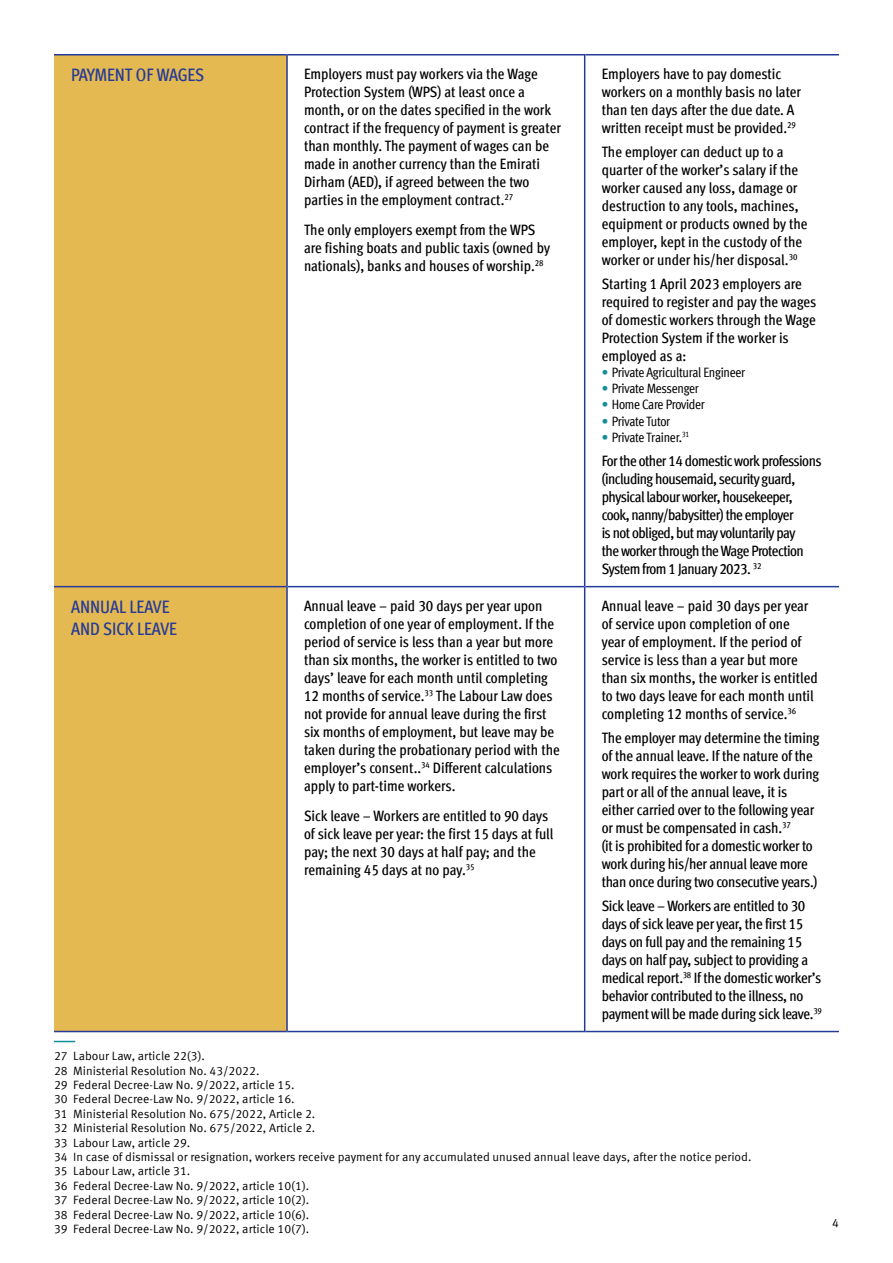
<style>
.page{position:relative;width:893px;height:1263px;background:#fff}
.page>*{position:absolute;margin:0;border:0;box-sizing:border-box;transform-origin:0 0}
.t1{font:500 condensed 18px/21.6px "Meta Offc Pro";letter-spacing:-.01em;color:#263b97}
.t2{font:500 condensed 15px/18px "Meta Offc Pro";letter-spacing:-.005em;color:#000}
.t3{font:500 condensed 15px/18px "Meta Offc Pro";letter-spacing:-.035em;color:#000}
.t4{font:condensed 13.5px "Meta Offc Pro";letter-spacing:-.025em;color:#000}
.t5{font:12px/14.4px "Meta Offc Pro Norm";color:#000}
.s1{font-weight:700;font-stretch:normal;color:#158f9c}
</style>
<div class="page">
<div style="left:54px;top:56px;width:232px;height:975px;background:#e4b952"></div>
<hr style="left:288px;top:54px;width:296px;height:2px;background:#263b97">
<hr style="left:585px;top:54px;width:254px;height:2px;background:#263b97">
<hr style="left:584px;top:54px;width:1px;height:533px;background:#263b97">
<hr style="left:288px;top:586px;width:296px;height:1px;background:#263b97">
<hr style="left:585px;top:586px;width:254px;height:1px;background:#263b97">
<hr style="left:584px;top:587px;width:1px;height:445px;background:#263b97">
<hr style="left:288px;top:1031px;width:296px;height:1px;background:#263b97">
<hr style="left:585px;top:1031px;width:254px;height:1px;background:#263b97">
<hr style="left:286px;top:587px;width:2px;height:445px;background:#263b97">
<hr style="left:54px;top:1031px;width:232px;height:1px;background:#263b97">
<hr style="left:54px;top:54px;width:232px;height:2px;background:#263b97">
<hr style="left:286px;top:54px;width:2px;height:533px;background:#263b97">
<hr style="left:54px;top:586px;width:232px;height:1px;background:#263b97">
<svg style="left:54px;top:1041px;width:21px;height:1px"></svg>
<p class="t1" style="left:71px;top:63px;width:135px">PAYMENT OF WAGES</p>
<p class="t2" style="left:304px;top:63px;width:258px">Employers must pay workers via the Wage Protection System (WPS) at least once a month, or on the dates specified in the work contract if the frequency of payment is greater than monthly. The payment of wages can be made in another currency than the Emirati Dirham (AED), if agreed between the two parties in the employment contract.<sup>27</sup></p>
<p class="t2" style="left:304px;top:219px;width:247px">The only employers exempt from the WPS are fishing boats and public taxis (owned by nationals), banks and houses of worship.<sup>28</sup></p>
<p class="t2" style="left:602px;top:63px;width:201px">Employers have to pay domestic workers on a monthly basis no later than ten days after the due date. A written receipt must be provided.<sup>29</sup></p>
<p class="t2" style="left:602px;top:141px;width:207px">The employer can deduct up to a quarter of the worker’s salary if the worker caused any loss, damage or destruction to any tools, machines, equipment or products owned by the employer, kept in the custody of the worker or under his/her disposal.<sup>30</sup></p>
<p class="t2" style="left:602px;top:273px;width:216px">Starting 1 April 2023 employers are required to register and pay the wages of domestic workers through the Wage<br>Protection System if the worker is employed as a:</p>
<p class="t4" style="left:602px;top:362px;width:145px"><span class="s1">•</span> Private Agricultural Engineer</p>
<p class="t4" style="left:602px;top:378px;width:99px"><span class="s1">•</span> Private Messenger</p>
<p class="t4" style="left:602px;top:395px;width:105px"><span class="s1">•</span> Home Care Provider</p>
<p class="t4" style="left:602px;top:411px;width:70px"><span class="s1">•</span> Private Tutor</p>
<p class="t4" style="left:602px;top:427px;width:89px"><span class="s1">•</span> Private Trainer.<sup>31</sup></p>
<p class="t3" style="left:602px;top:450px;width:221px">For the other 14 domestic work professions (including housemaid, security guard, physical labour worker, housekeeper, cook, nanny/babysitter) the employer<br>is not obliged, but may voluntarily pay<br>the worker through the Wage Protection System from 1 January 2023. <sup>32</sup></p>
<p class="t2" style="left:602px;top:595px;width:217px">Annual leave – paid 30 days per year of service upon completion of one<br>year of employment. If the period of service is less than a year but more than six months, the worker is entitled to two days leave for each month until completing 12 months of service.<sup>36</sup></p>
<p class="t2" style="left:602px;top:727px;width:219px">The employer may determine the timing of the annual leave. If the nature of the work requires the worker to work during part or all of the annual leave, it is either carried over to the following year or must be compensated in cash.<sup>37<br></sup>(it is prohibited for a domestic worker to work during his/her annual leave more than once during two consecutive years.)</p>
<p class="t2" style="left:602px;top:895px;width:222px">Sick leave – Workers are entitled to 30 days of sick leave per year, the first 15 days on full pay and the remaining 15 days on half pay, subject to providing a medical report.<sup>38</sup> If the domestic worker’s behavior contributed to the illness, no payment will be made during sick leave.<sup>39</sup></p>
<p class="t5" style="left:54px;top:1048px;width:699px">27 Labour Law, article 22(3).<br>28 Ministerial Resolution No. 43/2022.<br>29 Federal Decree-Law No. 9/2022, article 15.<br>30 Federal Decree-Law No. 9/2022, article 16.<br>31 Ministerial Resolution No. 675/2022, Article 2.<br>32 Ministerial Resolution No. 675/2022, Article 2.<br>33 Labour Law, article 29.<br>34 In case of dismissal or resignation, workers receive payment for any accumulated unused annual leave days, after the notice period.<br>35 Labour Law, article 31.<br>36 Federal Decree-Law No. 9/2022, article 10(1).<br>37 Federal Decree-Law No. 9/2022, article 10(2).<br>38 Federal Decree-Law No. 9/2022, article 10(6).<br>39 Federal Decree-Law No. 9/2022, article 10(7).</p>
<p class="t1" style="left:71px;top:594px;width:108px">ANNUAL LEAVE<br>AND SICK LEAVE</p>
<p class="t2" style="left:304px;top:595px;width:257px">Annual leave – paid 30 days per year upon completion of one year of employment. If the period of service is less than a year but more than six months, the worker is entitled to two days’ leave for each month until completing 12 months of service.<sup>33</sup> The Labour Law does not provide for annual leave during the first six months of employment, but leave may be taken during the probationary period with the employer’s consent..<sup>34</sup> Different calculations apply to part-time workers.</p>
<p class="t2" style="left:304px;top:805px;width:251px">Sick leave – Workers are entitled to 90 days of sick leave per year: the first 15 days at full pay; the next 30 days at half pay; and the remaining 45 days at no pay.<sup>35</sup></p>
<p class="t5" style="left:832px;top:1215px;width:8px">4</p>
</div>
